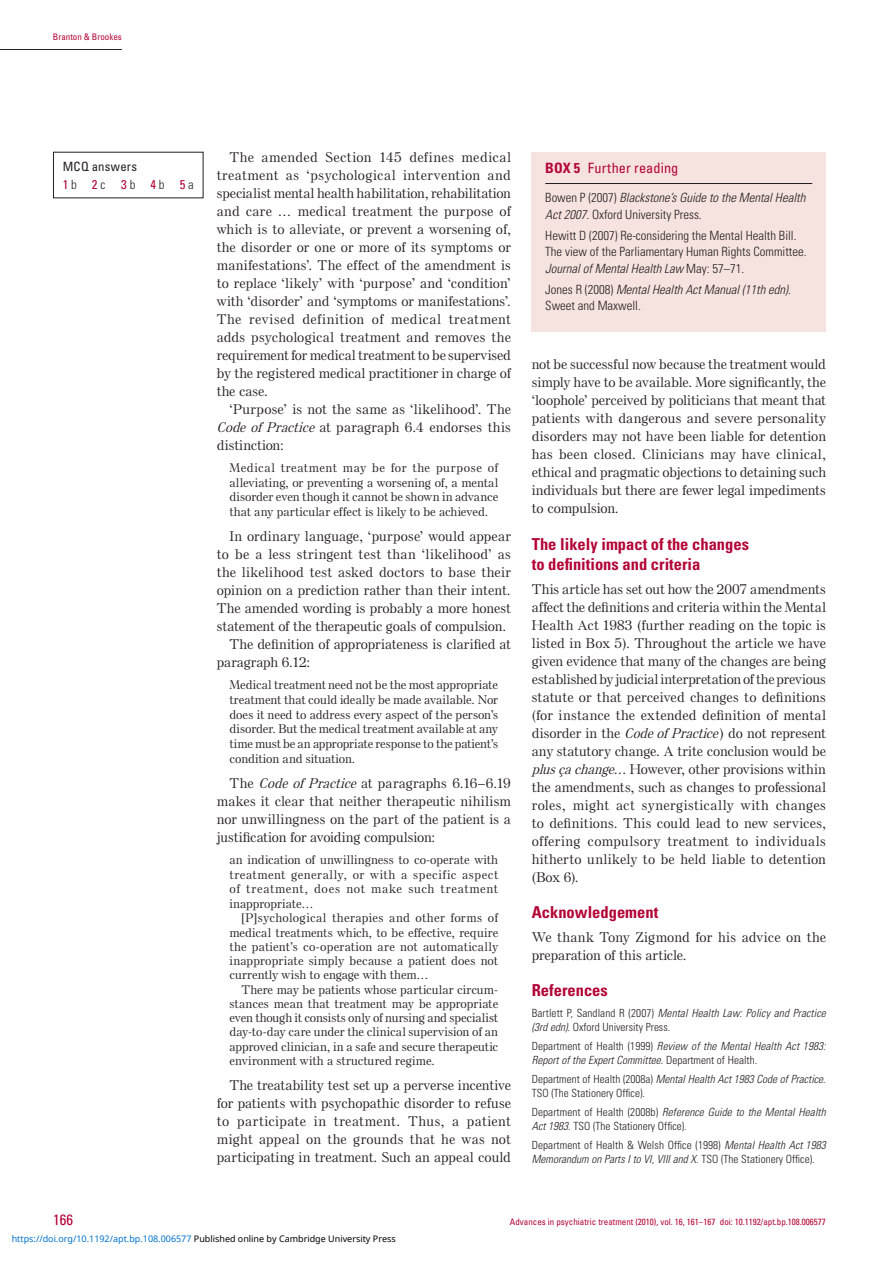
<style>
.page{position:relative;width:893px;height:1263px;background:#fff}
.page>*{position:absolute;margin:0;border:0;box-sizing:border-box;transform-origin:0 0}
.subhead_1{font:700 condensed 16.5px/19.8px "Univers LT Std";color:#b30437}
.t1{font:condensed 15px "Univers LT Std";color:#b30437}
.Box_title{font:condensed 14.25px "Univers LT Std";letter-spacing:.01em;color:#b30437}
.Body_text{font:500 13.5px/18px "Else NPL Std";letter-spacing:.015em;color:#231f20;text-align:justify}
._1st_para{font:500 13.5px/18px "Else NPL Std";letter-spacing:.025em;color:#231f20;text-align:justify}
.Box_copy{font:italic 300 condensed 12.75px/16.5px "Univers LT Std";color:#231f20}
.Box_copy-2{font:300 condensed 12.75px/16.5px "Univers LT Std";color:#231f20}
.MCQ_word{font:condensed 12.75px "Univers LT Std";letter-spacing:.02em;color:#231f20}
.MCQ_answers_grid{font:condensed 12.75px "Univers LT Std";color:#b30437}
.Quote__display__case{font:500 12px/14.7px "Else NPL Std";letter-spacing:.02em;color:#231f20;text-align:justify}
.Quote_etc_indented_p{font:500 12px/14.2px "Else NPL Std";letter-spacing:.02em;color:#231f20;text-align:justify}
.References_book{font:300 condensed 11.25px/13.5px "Univers LT Std";color:#231f20}
.References_book-2{font:italic 300 condensed 11.25px/13.5px "Univers LT Std";letter-spacing:.01em;color:#231f20}
.t2{font:condensed 9px "Univers LT Std";color:#b30437}
.t3{font:9px "Noto Sans";color:#0172cf}
.s1{font-weight:300;color:#231f20}
.s2{font-style:italic}
.s3{font-weight:700}
.s4{font-style:normal}
.s5{color:#000}
</style>
<div class="page">
<hr style="left:0;top:49px;width:122px;height:1px;background:#231f20">
<div style="left:532px;top:152px;width:294px;height:179px;background:#f6e2df"></div>
<hr style="left:545px;top:183px;width:267px;height:1px;background:#231f20">
<p class="t2" style="left:53px;top:31px;width:70px">Branton &amp; Brookes</p>
<p class="MCQ_word" style="left:63px;top:158px;width:76px">MCQ answers</p>
<p class="MCQ_answers_grid" style="left:63px;top:176px;width:133px">1 <span class="s1">b</span>2 <span class="s1">c</span>3 <span class="s1">b</span>4 <span class="s1">b</span>5 <span class="s1">a</span></p>
<p class="Body_text" style="left:217px;top:148px;width:296px;text-indent:13px">The amended Section 145 defines medical treatment as ‘psychological intervention and specialist mental health habilitation, rehabilitation and care … medical treatment the purpose of which is to alleviate, or prevent a worsening of, the disorder or one or more of its symptoms or manifestations’. The effect of the amendment is to replace ‘likely’ with ‘purpose’ and ‘condition’ with ‘disorder’ and ‘symptoms or manifestations’.<br>The revised definition of medical treatment adds psychological treatment and removes the requirement for medical treatment to be supervised by the registered medical practitioner in charge of the case.</p>
<p class="Body_text" style="left:217px;top:400px;width:295px;text-indent:13px">‘Purpose’ is not the same as ‘likelihood’. The <span class="s2">Code of Practice</span> at paragraph 6.4 endorses this distinction:</p>
<p class="Quote__display__case" style="left:230px;top:460px;width:270px">Medical treatment may be for the purpose of alleviating, or preventing a worsening of, a mental disorder even though it cannot be shown in advance that any particular effect is likely to be achieved.</p>
<p class="Body_text" style="left:217px;top:527px;width:295px;text-indent:13px">In ordinary language, ‘purpose’ would appear to be a less stringent test than ‘likelihood’ as the likelihood test asked doctors to base their opinion on a prediction rather than their intent.<br>The amended wording is probably a more honest statement of the therapeutic goals of compulsion.</p>
<p class="Body_text" style="left:217px;top:635px;width:295px;text-indent:13px">The definition of appropriateness is clarified at paragraph 6.12:</p>
<p class="Quote__display__case" style="left:230px;top:678px;width:270px">Medical treatment need not be the most appropriate treatment that could ideally be made available. Nor does it need to address every aspect of the person’s disorder. But the medical treatment available at any time must be an appropriate response to the patient’s condition and situation.</p>
<p class="Body_text" style="left:217px;top:774px;width:295px;text-indent:13px">The <span class="s2">Code of Practice</span> at paragraphs 6.16–6.19 makes it clear that neither therapeutic nihilism nor unwillingness on the part of the patient is a justification for avoiding compulsion:</p>
<p class="Quote__display__case" style="left:230px;top:853px;width:270px">an indication of unwillingness to co-operate with treatment generally, or with a specific aspect of treatment, does not make such treatment inappropriate…</p>
<p class="Quote_etc_indented_p" style="left:230px;top:911px;width:270px;text-indent:12px">[P]sychological therapies and other forms of medical treatments which, to be effective, require the patient’s co-operation are not automatically inappropriate simply because a patient does not currently wish to engage with them…</p>
<p class="Quote_etc_indented_p" style="left:230px;top:982px;width:270px;text-indent:12px">There may be patients whose particular circum&shy;stances mean that treatment may be appropriate even though it consists only of nursing and specialist day-to-day care under the clinical supervision of an approved clinician, in a safe and secure therapeutic environment with a structured regime.</p>
<p class="Body_text" style="left:217px;top:1076px;width:296px;text-indent:13px">The treatability test set up a perverse incentive for patients with psychopathic disorder to refuse to participate in treatment. Thus, a patient might appeal on the grounds that he was not participating in treatment. Such an appeal could</p>
<p class="Box_title" style="left:545px;top:159px;width:135px"><span class="s3">Box 5</span> Further reading</p>
<p class="Box_copy" style="left:545px;top:190px;width:262px"><span class="s4">Bowen P (2007)</span> Blackstone’s Guide to the Mental Health<br>Act 2007<span class="s4">. Oxford University Press.</span></p>
<p class="Box_copy-2" style="left:545px;top:227px;width:263px">Hewitt D (2007) Re-considering the Mental Health Bill.<br>The view of the Parliamentary Human Rights Committee.<br><span class="s2">Journal of Mental Health Law</span> May: 57–71.</p>
<p class="Box_copy" style="left:545px;top:281px;width:247px"><span class="s4">Jones R (2008)</span> Mental Health Act Manual (11th edn)<span class="s4">.<br>Sweet and Maxwell.</span></p>
<p class="Body_text" style="left:532px;top:356px;width:296px">not be successful now because the treatment would simply have to be available. More significantly, the ‘loophole’ perceived by politicians that meant that patients with dangerous and severe personality disorders may not have been liable for detention has been closed. Clinicians may have clinical, ethical and pragmatic objections to detaining such individuals but there are fewer legal impediments to compulsion.</p>
<p class="subhead_1" style="left:532px;top:534px;width:219px">The likely impact of the changes to definitions and criteria</p>
<p class="_1st_para" style="left:532px;top:580px;width:296px">This article has set out how the 2007 amendments affect the definitions and criteria within the Mental Health Act 1983 (further reading on the topic is listed in Box 5). Throughout the article we have given evidence that many of the changes are being established by judicial interpretation of the previous statute or that perceived changes to definitions (for instance the extended definition of mental disorder in the <span class="s2">CodeofPractice</span>) do not represent any statutory change. A trite conclusion would be <span class="s2">plusçachange…</span> However, other provisions within the amendments, such as changes to professional roles, might act synergistically with changes to definitions. This could lead to new services, offering compulsory treatment to individuals hitherto unlikely to be held liable to detention (Box 6).</p>
<p class="subhead_1" style="left:532px;top:902px;width:128px">Acknowledgement</p>
<p class="_1st_para" style="left:532px;top:928px;width:296px">We thank Tony Zigmond for his advice on the preparation of this article.</p>
<p class="subhead_1" style="left:532px;top:980px;width:78px">References</p>
<p class="References_book" style="left:532px;top:1006px;width:296px">Bartlett P, Sandland R (2007) <span class="s2">Mental Health Law: Policy and Practice (3rd edn)</span>. Oxford University Press.</p>
<p class="References_book-2" style="left:532px;top:1040px;width:295px"><span class="s4">Department of Health (1999)</span> Review of the Mental Health Act 1983:<br>Report of the Expert Committee<span class="s4">. Department of Health.</span></p>
<p class="References_book" style="left:532px;top:1072px;width:295px">Department of Health (2008a) <span class="s2">Mental Health Act 1983 Code of Practice</span>.<br>TSO (The Stationery Office).</p>
<p class="References_book" style="left:532px;top:1105px;width:296px">Department of Health (2008b) <span class="s2">Reference Guide to the Mental Health<br>Act 1983</span>. TSO (The Stationery Office).</p>
<p class="References_book" style="left:532px;top:1138px;width:295px">Department of Health &amp; Welsh Office (1998) <span class="s2">Mental Health Act 1983<br>Memorandum on Parts I to VI, VIII and X</span>. TSO (The Stationery Office).</p>
<p class="t1" style="left:53px;top:1210px;width:21px">166</p>
<p class="t2" style="left:510px;top:1216px;width:317px">Advances in psychiatric treatment (2010), vol. 16, 161–167 doi: 10.1192/apt.bp.108.006577</p>
<p class="t3" style="left:12px;top:1232px;width:386px">https://doi.org/10.1192/apt.bp.108.006577 <span class="s5">Published online by Cambridge University Press</span></p>
</div>
